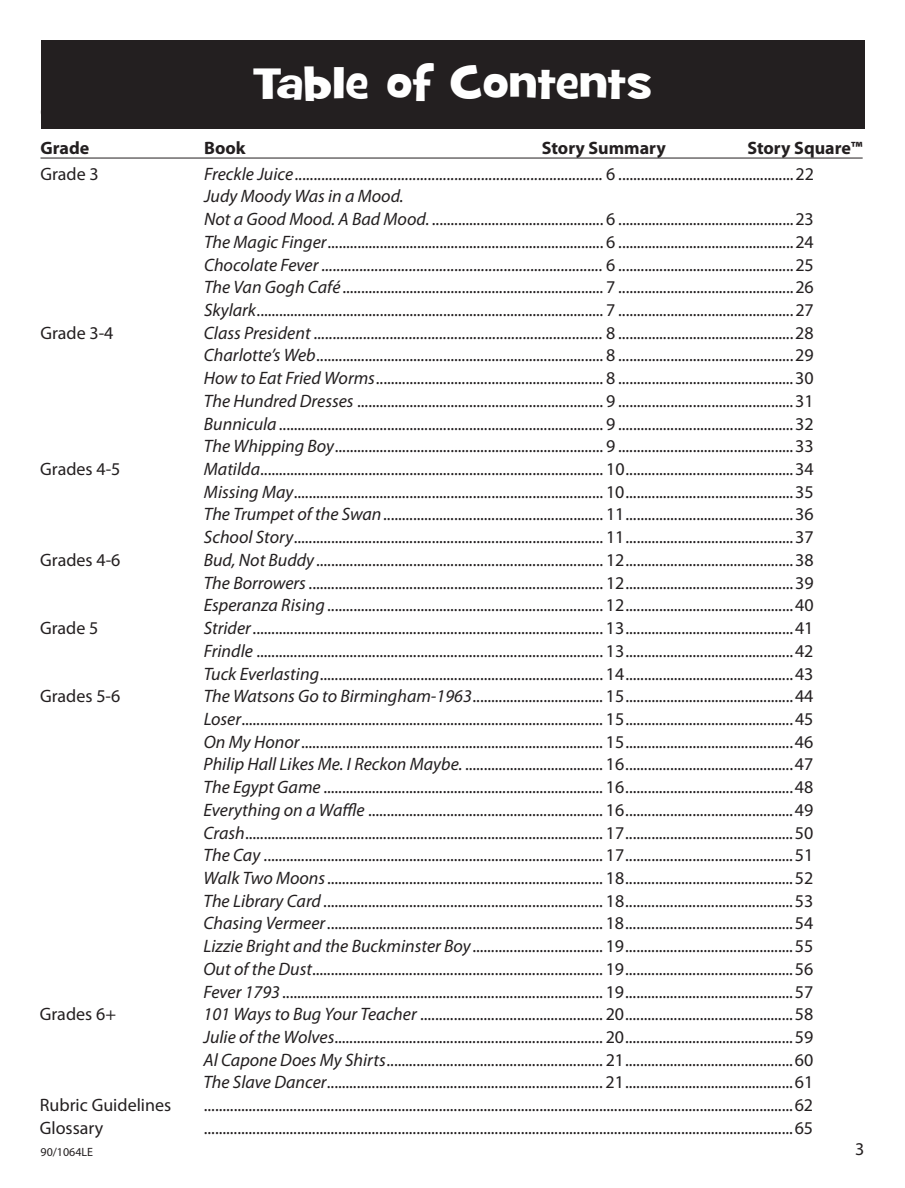
<style>
.page{position:relative;width:905px;height:1188px;background:#fff}
.page>*{position:absolute;margin:0;border:0;box-sizing:border-box;transform-origin:0 0}
.t1{font:43.5px "Grilled Cheese BTN Wide";color:#fff}
.t2{font:18px/22.6px "Myriad Pro";color:#231f20;text-align:justify}
.t3{font:700 18px "Myriad Pro";color:#231f20}
.t4{font:12px "Myriad Pro";color:#231f20}
.s1{font-style:italic}
</style>
<div class="page">
<div style="left:40px;top:40px;width:824px;height:89px;background:#231f20"></div>
<hr style="left:40px;top:158px;width:822px;height:1px;background:#231f20">
<h1 class="t1" style="left:253px;top:54px;width:400px">Table of Contents</h1>
<p class="t3" style="left:40px;top:136px;width:50px">Grade</p>
<p class="t3" style="left:204px;top:136px;width:43px">Book</p>
<p class="t3" style="left:541px;top:136px;width:126px">Story Summary</p>
<p class="t3" style="left:747px;top:136px;width:117px">Story Square™</p>
<p class="t2" style="left:40px;top:162px;width:60px">Grade 3</p>
<p class="t2" style="left:204px;top:162px;width:611px;text-align:left"><span class="s1">Freckle Juice.................................................................................</span> 6 ...............................................22<br><span class="s1">Judy Moody Was in a Mood.<br>Not a Good Mood. A Bad Mood.</span> .............................................. 6 ...............................................23<br><span class="s1">The Magic Finger</span>.......................................................................... 6 ...............................................24<br><span class="s1">Chocolate Fever ..........................................................................</span> 6 ...............................................25<br><span class="s1">The Van Gogh Café</span>...................................................................... 7 ...............................................26<br><span class="s1">Skylark</span>............................................................................................. 7 ...............................................27</p>
<p class="t2" style="left:40px;top:321px;width:75px">Grade 3-4</p>
<p class="t2" style="left:204px;top:321px;width:611px"><span class="s1">Class President ............................................................................</span> 8 ...............................................28<br><span class="s1">Charlotte’s Web</span>............................................................................. 8 ...............................................29<br><span class="s1">How to Eat Fried Worms</span>............................................................. 8 ...............................................30<br><span class="s1">The Hundred Dresses</span> .................................................................. 9 ...............................................31<br><span class="s1">Bunnicula</span>....................................................................................... 9 ...............................................32<br><span class="s1">The Whipping Boy</span>........................................................................ 9 ...............................................33</p>
<p class="t2" style="left:40px;top:457px;width:82px">Grades 4-5</p>
<p class="t2" style="left:204px;top:457px;width:611px"><span class="s1">Matilda</span>............................................................................................ 10.............................................34<br><span class="s1">Missing May</span>................................................................................... 10.............................................35<br><span class="s1">The Trumpet of the Swan</span>........................................................... 11.............................................36<br><span class="s1">School Story</span>................................................................................... 11.............................................37</p>
<p class="t2" style="left:40px;top:548px;width:82px">Grades 4-6</p>
<p class="t2" style="left:204px;top:548px;width:611px"><span class="s1">Bud, Not Buddy</span>............................................................................. 12.............................................38<br><span class="s1">The Borrowers</span>............................................................................... 12.............................................39<br><span class="s1">Esperanza Rising</span> .......................................................................... 12.............................................40</p>
<p class="t2" style="left:40px;top:616px;width:60px">Grade 5</p>
<p class="t2" style="left:204px;top:616px;width:611px"><span class="s1">Strider</span>.............................................................................................. 13.............................................41<br><span class="s1">Frindle</span> ............................................................................................. 13.............................................42<br><span class="s1">Tuck Everlasting</span>............................................................................ 14.............................................43</p>
<p class="t2" style="left:40px;top:685px;width:82px">Grades 5-6</p>
<p class="t2" style="left:203px;top:685px;width:611px"><span class="s1">The Watsons Go to Birmingham-1963</span>................................... 15.............................................44<br><span class="s1">Loser</span>................................................................................................. 15.............................................45<br><span class="s1">On My Honor</span>................................................................................. 15.............................................46<br><span class="s1">Philip Hall Likes Me. I Reckon Maybe.</span> ..................................... 16.............................................47<br><span class="s1">The Egypt Game</span> ........................................................................... 16.............................................48<br><span class="s1">Everything on a Waffle</span> ............................................................... 16.............................................49<br><span class="s1">Crash</span>................................................................................................ 17.............................................50<br><span class="s1">The Cay</span> ........................................................................................... 17.............................................51<br><span class="s1">Walk Two Moons</span>.......................................................................... 18.............................................52<br><span class="s1">The Library Card</span>........................................................................... 18.............................................53<br><span class="s1">Chasing Vermeer</span>.......................................................................... 18.............................................54<br><span class="s1">Lizzie Bright and the Buckminster Boy</span>................................... 19.............................................55<br><span class="s1">Out of the Dust</span>.............................................................................. 19.............................................56<br><span class="s1">Fever 1793</span>...................................................................................... 19.............................................57</p>
<p class="t2" style="left:40px;top:1003px;width:78px">Grades 6+</p>
<p class="t2" style="left:203px;top:1003px;width:611px"><span class="s1">101 Ways to Bug Your Teacher</span> ................................................. 20.............................................58<br><span class="s1">Julie of the Wolves</span>........................................................................ 20.............................................59<br><span class="s1">Al Capone Does My Shirts</span>.......................................................... 21.............................................60<br><span class="s1">The Slave Dancer</span>.......................................................................... 21.............................................61</p>
<p class="t2" style="left:40px;top:1093px;width:133px">Rubric Guidelines</p>
<p class="t2" style="left:204px;top:1093px;width:611px">..............................................................................................................................................................62</p>
<p class="t2" style="left:40px;top:1116px;width:65px">Glossary</p>
<p class="t2" style="left:204px;top:1116px;width:611px">..............................................................................................................................................................65</p>
<p class="t4" style="left:40px;top:1144px;width:54px">90/1064LE</p>
<p class="t2" style="left:855px;top:1137px;width:11px">3</p>
</div>
